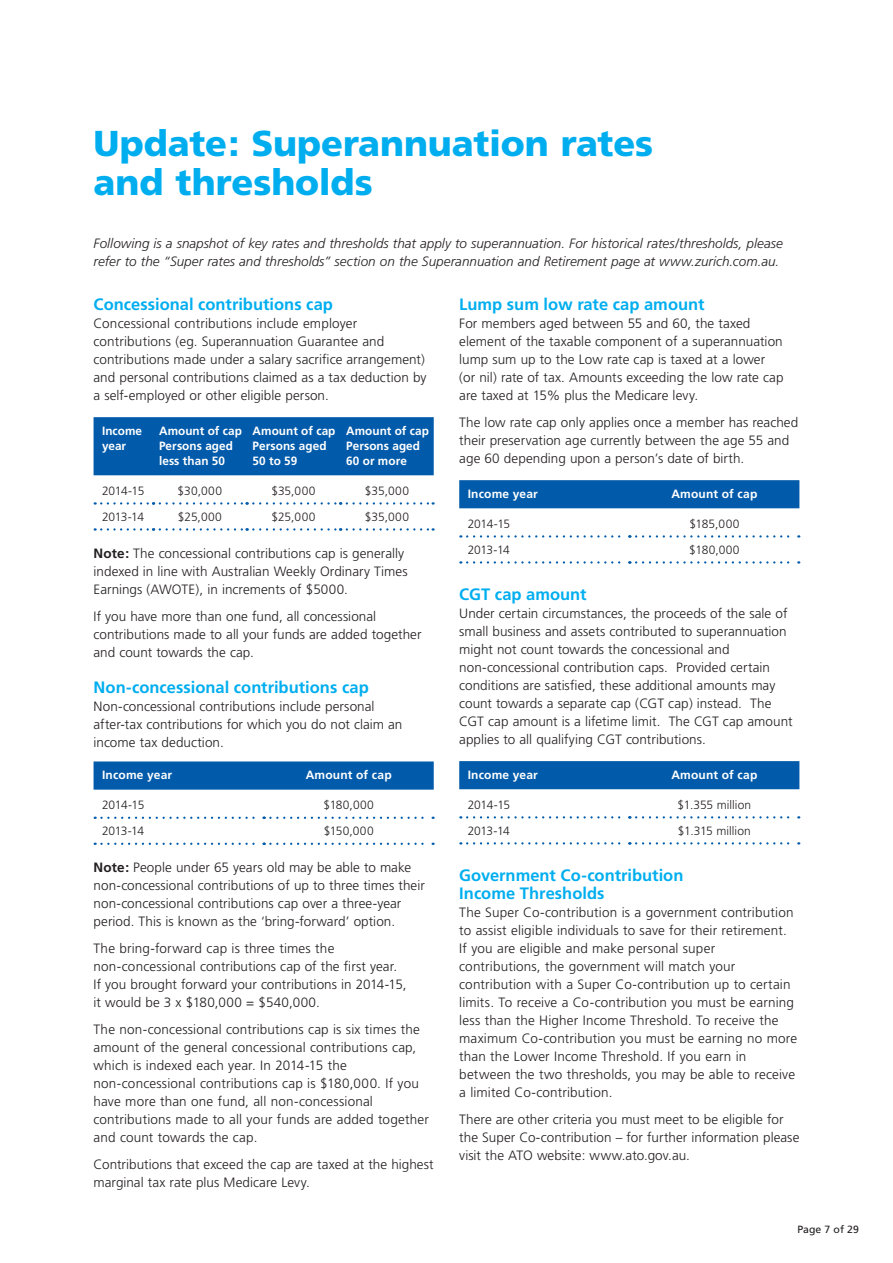
<style>
.page{position:relative;width:893px;height:1263px;background:#fff}
.page>*{position:absolute;margin:0;border:0;box-sizing:border-box;transform-origin:0 0}
.Head_1{font:900 36px/39px "Frutiger";letter-spacing:-.005em;color:#00aeef}
.Head_2{font:700 16.5px/18px "Frutiger";color:#00aeef}
.Body{font:300 13.5px/18px "Frutiger";letter-spacing:.005em;color:#231f20}
.Body-2{font:italic 300 13.5px/18px "Frutiger";color:#231f20}
.Table_-_head_-_white{font:700 12px/15px "Frutiger";letter-spacing:.005em;color:#fff}
.Table_-_text{font:300 12px "Frutiger";letter-spacing:-.01em;color:#231f20}
.t1{font:10.5px "Frutiger";color:#231f20}
.s1{font-weight:700}
</style>
<div class="page">
<div style="left:94px;top:417px;width:340px;height:58px;background:#015aaa"></div>
<svg style="left:95px;top:502px;width:59px;height:3px"></svg>
<svg style="left:160px;top:502px;width:181px;height:3px"></svg>
<svg style="left:347px;top:502px;width:87px;height:3px"></svg>
<svg style="left:95px;top:528px;width:59px;height:3px"></svg>
<svg style="left:160px;top:528px;width:181px;height:3px"></svg>
<svg style="left:347px;top:528px;width:87px;height:3px"></svg>
<div style="left:94px;top:761px;width:340px;height:29px;background:#015aaa"></div>
<svg style="left:95px;top:817px;width:339px;height:2px"></svg>
<svg style="left:95px;top:843px;width:339px;height:2px"></svg>
<div style="left:459px;top:480px;width:340px;height:28px;background:#015aaa"></div>
<svg style="left:467px;top:535px;width:163px;height:3px"></svg>
<svg style="left:636px;top:535px;width:163px;height:3px"></svg>
<svg style="left:467px;top:561px;width:163px;height:3px"></svg>
<svg style="left:636px;top:561px;width:163px;height:3px"></svg>
<div style="left:459px;top:761px;width:340px;height:28px;background:#015aaa"></div>
<svg style="left:467px;top:816px;width:163px;height:2px"></svg>
<svg style="left:636px;top:816px;width:163px;height:2px"></svg>
<svg style="left:467px;top:842px;width:163px;height:2px"></svg>
<svg style="left:636px;top:842px;width:163px;height:2px"></svg>
<p class="Head_1" style="left:94px;top:124px;width:561px">Update: Superannuation rates and thresholds</p>
<p class="Body-2" style="left:94px;top:234px;width:691px">Following is a snapshot of key rates and thresholds that apply to superannuation. For historical rates/thresholds, please refer to the “Super rates and thresholds” section on the Superannuation and Retirement page at www.zurich.com.au.</p>
<p class="Head_2" style="left:94px;top:295px;width:241px">Concessional contributions cap</p>
<p class="Body" style="left:94px;top:314px;width:335px">Concessional contributions include employer contributions (eg. Superannuation Guarantee and contributions made under a salary sacrifice arrangement) and personal contributions claimed as a tax deduction by a self-employed or other eligible person.</p>
<p class="Table_-_head_-_white" style="left:102px;top:423px;width:42px">Income year</p>
<p class="Table_-_head_-_white" style="left:159px;top:423px;width:84px">Amount of cap<br>Persons aged less than 50</p>
<p class="Table_-_head_-_white" style="left:253px;top:423px;width:84px">Amount of cap<br>Persons aged<br>50 to 59</p>
<p class="Table_-_head_-_white" style="left:346px;top:423px;width:84px">Amount of cap<br>Persons aged<br>60 or more</p>
<p class="Table_-_text" style="left:102px;top:484px;width:44px">2014-15</p>
<p class="Table_-_text" style="left:178px;top:484px;width:46px">$30,000</p>
<p class="Table_-_text" style="left:271px;top:484px;width:46px">$35,000</p>
<p class="Table_-_text" style="left:365px;top:484px;width:46px">$35,000</p>
<p class="Table_-_text" style="left:102px;top:510px;width:44px">2013-14</p>
<p class="Table_-_text" style="left:178px;top:510px;width:46px">$25,000</p>
<p class="Table_-_text" style="left:271px;top:510px;width:46px">$25,000</p>
<p class="Table_-_text" style="left:365px;top:510px;width:46px">$35,000</p>
<p class="Body" style="left:94px;top:544px;width:316px"><span class="s1">Note:</span> The concessional contributions cap is generally indexed in line with Australian Weekly Ordinary Times<br>Earnings (AWOTE), in increments of $5000.</p>
<p class="Body" style="left:94px;top:607px;width:330px">If you have more than one fund, all concessional contributions made to all your funds are added together and count towards the cap.</p>
<p class="Head_2" style="left:94px;top:678px;width:277px">Non-concessional contributions cap</p>
<p class="Body" style="left:94px;top:697px;width:310px">Non-concessional contributions include personal after-tax contributions for which you do not claim an income tax deduction.</p>
<p class="Table_-_head_-_white" style="left:102px;top:767px;width:72px">Income year</p>
<p class="Table_-_head_-_white" style="left:306px;top:767px;width:87px">Amount of cap</p>
<p class="Table_-_text" style="left:102px;top:798px;width:44px">2014-15</p>
<p class="Table_-_text" style="left:323px;top:798px;width:52px">$180,000</p>
<p class="Table_-_text" style="left:102px;top:824px;width:44px">2013-14</p>
<p class="Table_-_text" style="left:324px;top:824px;width:52px">$150,000</p>
<p class="Body" style="left:94px;top:858px;width:333px"><span class="s1">Note:</span> People under 65 years old may be able to make non-concessional contributions of up to three times their non-concessional contributions cap over a three-year period. This is known as the ‘bring-forward’ option.</p>
<p class="Body" style="left:94px;top:939px;width:314px">The bring-forward cap is three times the non-concessional contributions cap of the first year.<br>If you brought forward your contributions in 2014-15, it would be 3 x $180,000 = $540,000.</p>
<p class="Body" style="left:94px;top:1020px;width:337px">The non-concessional contributions cap is six times the amount of the general concessional contributions cap, which is indexed each year. In 2014-15 the non-concessional contributions cap is $180,000. If you have more than one fund, all non-concessional contributions made to all your funds are added together and count towards the cap.</p>
<p class="Body" style="left:94px;top:1155px;width:342px">Contributions that exceed the cap are taxed at the highest marginal tax rate plus Medicare Levy.</p>
<p class="Head_2" style="left:459px;top:295px;width:247px">Lump sum low rate cap amount</p>
<p class="Body" style="left:459px;top:314px;width:326px">For members aged between 55 and 60, the taxed element of the taxable component of a superannuation lump sum up to the Low rate cap is taxed at a lower (or nil) rate of tax. Amounts exceeding the low rate cap are taxed at 15% plus the Medicare levy.</p>
<p class="Body" style="left:459px;top:413px;width:341px">The low rate cap only applies once a member has reached their preservation age currently between the age 55 and age 60 depending upon a person’s date of birth.</p>
<p class="Table_-_head_-_white" style="left:468px;top:486px;width:72px">Income year</p>
<p class="Table_-_head_-_white" style="left:671px;top:486px;width:87px">Amount of cap</p>
<p class="Table_-_text" style="left:468px;top:517px;width:44px">2014-15</p>
<p class="Table_-_text" style="left:689px;top:517px;width:52px">$185,000</p>
<p class="Table_-_text" style="left:468px;top:543px;width:44px">2013-14</p>
<p class="Table_-_text" style="left:689px;top:543px;width:52px">$180,000</p>
<p class="Head_2" style="left:459px;top:585px;width:129px">CGT cap amount</p>
<p class="Body" style="left:459px;top:604px;width:335px">Under certain circumstances, the proceeds of the sale of small business and assets contributed to superannuation might not count towards the concessional and non-concessional contribution caps. Provided certain conditions are satisfied, these additional amounts may count towards a separate cap (CGT cap) instead. The CGT cap amount is a lifetime limit. The CGT cap amount applies to all qualifying CGT contributions.</p>
<p class="Table_-_head_-_white" style="left:468px;top:767px;width:72px">Income year</p>
<p class="Table_-_head_-_white" style="left:671px;top:767px;width:87px">Amount of cap</p>
<p class="Table_-_text" style="left:468px;top:798px;width:44px">2014-15</p>
<p class="Table_-_text" style="left:678px;top:798px;width:75px">$1.355 million</p>
<p class="Table_-_text" style="left:468px;top:824px;width:44px">2013-14</p>
<p class="Table_-_text" style="left:678px;top:824px;width:74px">$1.315 million</p>
<p class="Head_2" style="left:459px;top:866px;width:226px">Government Co-contribution<br>Income Thresholds</p>
<p class="Body" style="left:459px;top:903px;width:339px">The Super Co-contribution is a government contribution to assist eligible individuals to save for their retirement.<br>If you are eligible and make personal super contributions, the government will match your contribution with a Super Co-contribution up to certain limits. To receive a Co-contribution you must be earning less than the Higher Income Threshold. To receive the maximum Co-contribution you must be earning no more than the Lower Income Threshold. If you earn in between the two thresholds, you may be able to receive a limited Co-contribution.</p>
<p class="Body" style="left:459px;top:1110px;width:342px">There are other criteria you must meet to be eligible for the Super Co-contribution – for further information please visit the ATO website: www.ato.gov.au.</p>
<p class="t1" style="left:797px;top:1224px;width:63px">Page 7 of 29</p>
</div>
